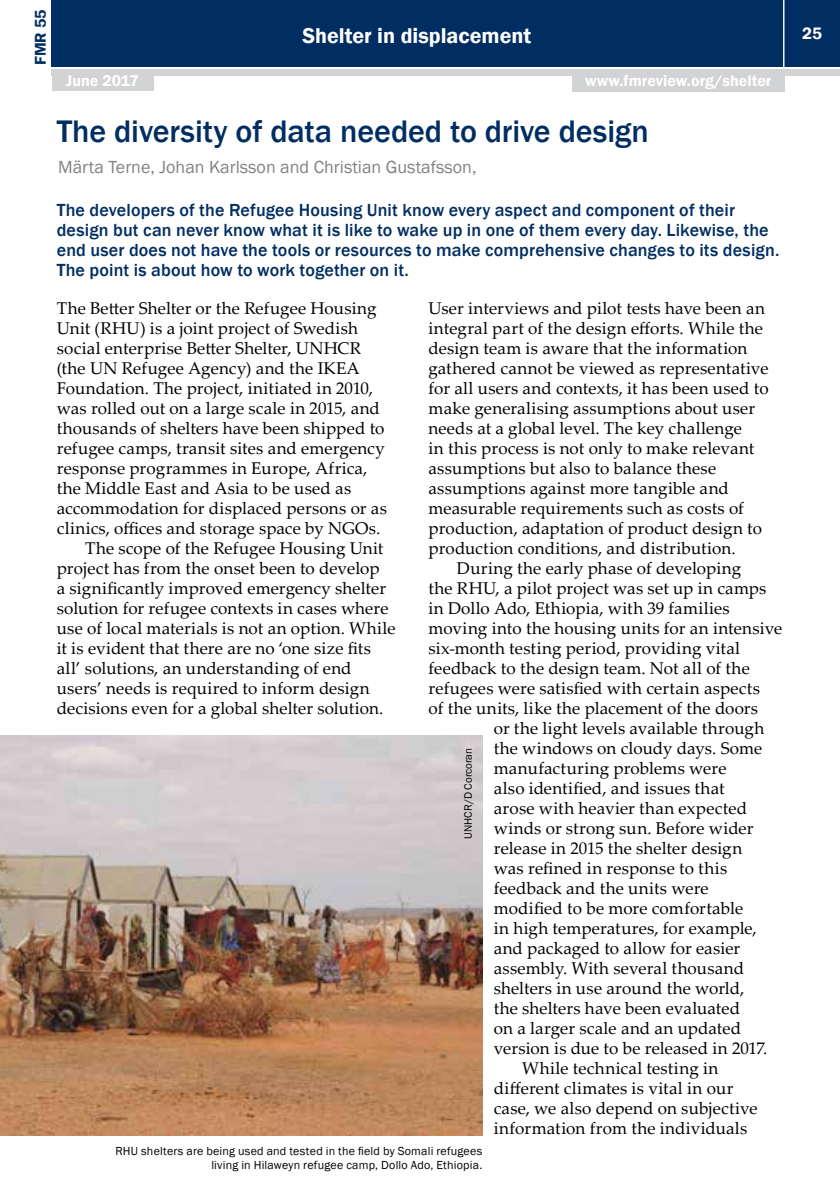
<style>
.page{position:relative;width:840px;height:1191px;background:#fff}
.page>*{position:absolute;margin:0;border:0;box-sizing:border-box;transform-origin:0 0}
.t1{font:500 32px "Franklin Gothic";letter-spacing:-.005em;color:#002d62}
.t2{font:600 22px "Franklin Gothic";color:#fff}
.t3{font:500 18px/20px "Franklin Gothic";letter-spacing:.01em;color:#002d62}
.t4{font:18px "Franklin Gothic";color:#808285}
.t5{font:17px "Palatino Linotype";letter-spacing:.01em;color:#000}
.t6{font:600 17px "Franklin Gothic";color:#fff}
.t7{font:600 16px "Franklin Gothic";color:#fff}
.t8{font:600 16px "Franklin Gothic";color:#002d62}
.t9{font:12px/14.4px "Franklin Gothic";letter-spacing:.015em;color:#000;text-align:right}
.t10{font:11px "Franklin Gothic";color:#000}
</style>
<div class="page">
<div style="left:52px;top:0;width:787px;height:66px;background:#002d62"></div>
<div style="left:52px;top:69px;width:787px;height:6px;background:#d1d3d4"></div>
<hr style="left:782px;top:0;width:2px;height:68px;background:#fff">
<div style="left:52px;top:73px;width:101px;height:18px;background:#d1d3d4"></div>
<div style="left:572px;top:74px;width:212px;height:18px;background:#d1d3d4"></div>
<img style="left:0;top:735px;width:482px;height:400px">
<p class="t8" style="left:31px;top:65px;width:57px;rotate:-90deg">FMR 55</p>
<p class="t2" style="left:302px;top:22px;width:230px">Shelter in displacement</p>
<p class="t7" style="left:66px;top:71px;width:74px">June 2017</p>
<p class="t7" style="left:585px;top:71px;width:188px">www.fmreview.org/shelter</p>
<h1 class="t1" style="left:57px;top:111px;width:593px">The diversity of data needed to drive design</h1>
<p class="t4" style="left:58px;top:156px;width:419px">Märta Terne, Johan Karlsson and Christian Gustafsson,</p>
<p class="t3" style="left:57px;top:200px;width:723px">The developers of the Refugee Housing Unit know every aspect and component of their design but can never know what it is like to wake up in one of them every day. Likewise, the end user does not have the tools or resources to make comprehensive changes to its design.<br>The point is about how to work together on it.</p>
<p class="t5" style="left:57px;top:296px;width:321px">The Better Shelter or the Refugee Housing</p>
<p class="t5" style="left:57px;top:316px;width:302px">Unit (RHU) is a joint project of Swedish</p>
<p class="t5" style="left:57px;top:336px;width:305px">social enterprise Better Shelter, UNHCR</p>
<p class="t5" style="left:57px;top:356px;width:304px">(the UN Refugee Agency) and the IKEA</p>
<p class="t5" style="left:57px;top:376px;width:317px">Foundation. The project, initiated in 2010,</p>
<p class="t5" style="left:57px;top:396px;width:324px">was rolled out on a large scale in 2015, and</p>
<p class="t5" style="left:57px;top:416px;width:329px">thousands of shelters have been shipped to</p>
<p class="t5" style="left:57px;top:436px;width:329px">refugee camps, transit sites and emergency</p>
<p class="t5" style="left:57px;top:456px;width:312px">response programmes in Europe, Africa,</p>
<p class="t5" style="left:57px;top:476px;width:296px">the Middle East and Asia to be used as</p>
<p class="t5" style="left:57px;top:496px;width:331px">accommodation for displaced persons or as</p>
<p class="t5" style="left:57px;top:516px;width:325px">clinics, offices and storage space by NGOs.</p>
<p class="t5" style="left:85px;top:536px;width:299px">The scope of the Refugee Housing Unit</p>
<p class="t5" style="left:57px;top:556px;width:324px">project has from the onset been to develop</p>
<p class="t5" style="left:57px;top:576px;width:331px">a significantly improved emergency shelter</p>
<p class="t5" style="left:57px;top:596px;width:333px">solution for refugee contexts in cases where</p>
<p class="t5" style="left:57px;top:616px;width:340px">use of local materials is not an option. While</p>
<p class="t5" style="left:57px;top:636px;width:315px">it is evident that there are no ‘one size fits</p>
<p class="t5" style="left:57px;top:656px;width:296px">all’ solutions, an understanding of end</p>
<p class="t5" style="left:57px;top:676px;width:314px">users’ needs is required to inform design</p>
<p class="t5" style="left:57px;top:696px;width:328px">decisions even for a global shelter solution.</p>
<p class="t5" style="left:428px;top:296px;width:338px">User interviews and pilot tests have been an</p>
<p class="t5" style="left:428px;top:316px;width:336px">integral part of the design efforts. While the</p>
<p class="t5" style="left:428px;top:336px;width:320px">design team is aware that the information</p>
<p class="t5" style="left:428px;top:356px;width:341px">gathered cannot be viewed as representative</p>
<p class="t5" style="left:428px;top:376px;width:341px">for all users and contexts, it has been used to</p>
<p class="t5" style="left:428px;top:396px;width:328px">make generalising assumptions about user</p>
<p class="t5" style="left:428px;top:416px;width:315px">needs at a global level. The key challenge</p>
<p class="t5" style="left:428px;top:436px;width:327px">in this process is not only to make relevant</p>
<p class="t5" style="left:428px;top:456px;width:289px">assumptions but also to balance these</p>
<p class="t5" style="left:428px;top:476px;width:302px">assumptions against more tangible and</p>
<p class="t5" style="left:428px;top:496px;width:317px">measurable requirements such as costs of</p>
<p class="t5" style="left:428px;top:516px;width:335px">production, adaptation of product design to</p>
<p class="t5" style="left:428px;top:536px;width:308px">production conditions, and distribution.</p>
<p class="t5" style="left:456px;top:556px;width:286px">During the early phase of developing</p>
<p class="t5" style="left:428px;top:576px;width:339px">the RHU, a pilot project was set up in camps</p>
<p class="t5" style="left:428px;top:596px;width:302px">in Dollo Ado, Ethiopia, with 39 families</p>
<p class="t5" style="left:428px;top:616px;width:355px">moving into the housing units for an intensive</p>
<p class="t5" style="left:428px;top:636px;width:313px">six-month testing period, providing vital</p>
<p class="t5" style="left:428px;top:656px;width:322px">feedback to the design team. Not all of the</p>
<p class="t5" style="left:428px;top:676px;width:333px">refugees were satisfied with certain aspects</p>
<p class="t5" style="left:428px;top:696px;width:331px">of the units, like the placement of the doors</p>
<p class="t5" style="left:493px;top:716px;width:272px">or the light levels available through</p>
<p class="t5" style="left:493px;top:736px;width:270px">the windows on cloudy days. Some</p>
<p class="t5" style="left:493px;top:756px;width:234px">manufacturing problems were</p>
<p class="t5" style="left:493px;top:776px;width:232px">also identified, and issues that</p>
<p class="t5" style="left:493px;top:795px;width:255px">arose with heavier than expected</p>
<p class="t5" style="left:493px;top:815px;width:261px">winds or strong sun. Before wider</p>
<p class="t5" style="left:493px;top:835px;width:250px">release in 2015 the shelter design</p>
<p class="t5" style="left:493px;top:855px;width:235px">was refined in response to this</p>
<p class="t5" style="left:493px;top:875px;width:216px">feedback and the units were</p>
<p class="t5" style="left:493px;top:895px;width:251px">modified to be more comfortable</p>
<p class="t5" style="left:493px;top:915px;width:264px">in high temperatures, for example,</p>
<p class="t5" style="left:493px;top:935px;width:248px">and packaged to allow for easier</p>
<p class="t5" style="left:493px;top:955px;width:252px">assembly. With several thousand</p>
<p class="t5" style="left:493px;top:975px;width:252px">shelters in use around the world,</p>
<p class="t5" style="left:493px;top:995px;width:248px">the shelters have been evaluated</p>
<p class="t5" style="left:493px;top:1015px;width:249px">on a larger scale and an updated</p>
<p class="t5" style="left:493px;top:1035px;width:275px">version is due to be released in 2017.</p>
<p class="t5" style="left:522px;top:1055px;width:198px">While technical testing in</p>
<p class="t5" style="left:493px;top:1075px;width:241px">different climates is vital in our</p>
<p class="t5" style="left:493px;top:1095px;width:265px">case, we also depend on subjective</p>
<p class="t5" style="left:493px;top:1115px;width:255px">information from the individuals</p>
<p class="t9" style="left:115px;top:1143px;width:368px">RHU shelters are being used and tested in the field by Somali refugees living in Hilaweyn refugee camp, Dollo Ado, Ethiopia.</p>
<p class="t10" style="left:461px;top:838px;width:92px;rotate:-90deg">UNHCR/D Corcoran</p>
<p class="t6" style="left:801px;top:23px;width:21px">25</p>
</div>
